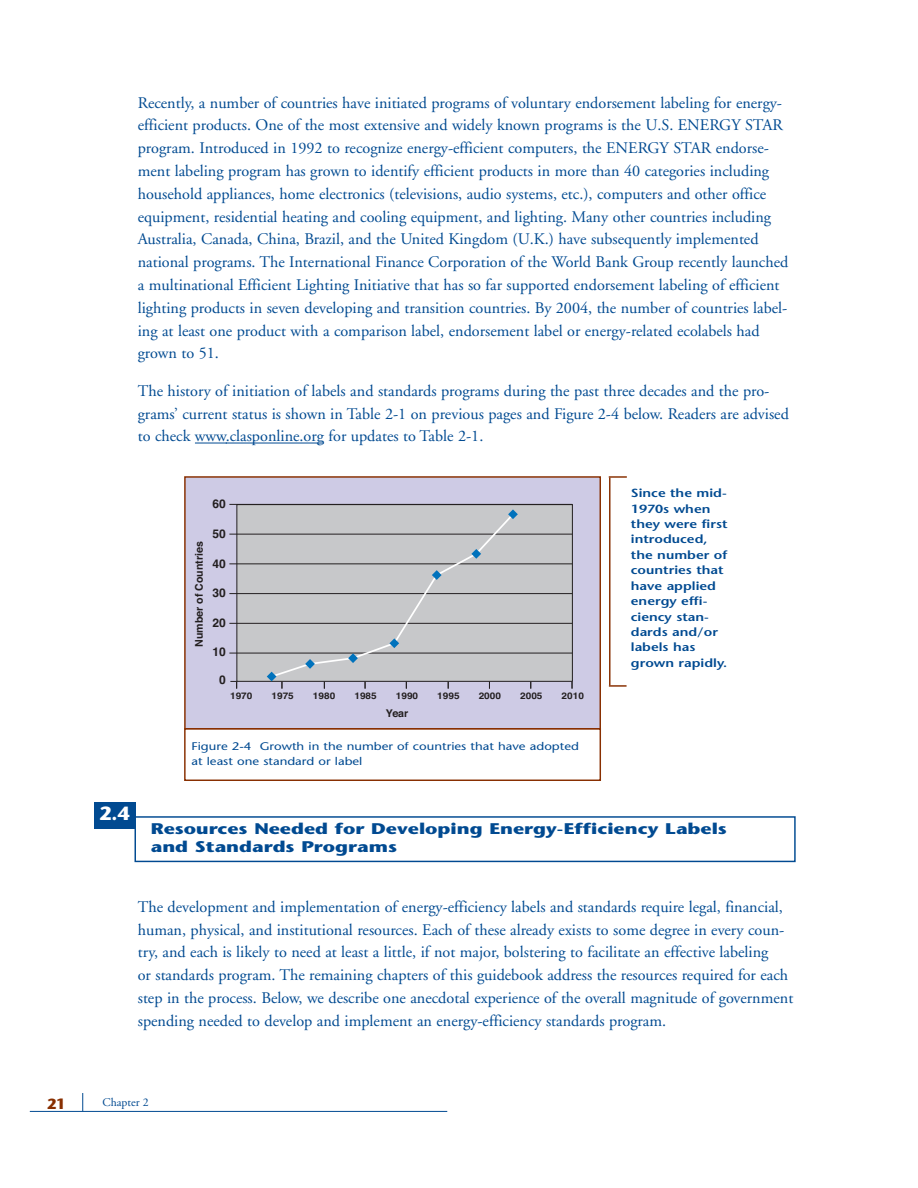
<style>
.page{position:relative;width:918px;height:1188px;background:#fff}
.page>*{position:absolute;margin:0;border:0;box-sizing:border-box;transform-origin:0 0}
.t1{font:700 19.05px "Stone Sans";color:#fff}
.t2{font:16.2px/22.8px "Adobe Garamond";color:#014a91}
.t3{font:700 15.45px/18.5px "Stone Sans";color:#014a91;scale:1.26 1}
.t4{font:700 14.7px "Stone Sans";color:#882f01}
.t5{font:700 12px "Helvetica";color:#231f20}
.t6{font:600 11.7px/15.5px "Stone Sans";color:#014a91;scale:1.2 1}
.t7{font:11.7px "Adobe Garamond";color:#014a91}
.t8{font:10.95px/15.5px "Stone Sans";color:#014a91;scale:1.2 1}
.t9{font:700 10.65px "Helvetica";color:#231f20}
.t10{font:700 9.15px "Helvetica";color:#231f20;scale:1.1 1}
</style>
<div class="page">
<hr style="left:30px;top:1111px;width:417px;height:1px;background:#014a91">
<svg style="left:82px;top:1093px;width:1px;height:18px"></svg>
<hr style="left:195px;top:443px;width:32px;height:1px;background:#014a91">
<hr style="left:226px;top:443px;width:98px;height:1px;background:#014a91">
<div style="left:185px;top:477px;width:415px;height:252px;background:#cecbe5"></div>
<div style="left:237px;top:505px;width:335px;height:176px;background:#c7c8ca"></div>
<hr style="left:229px;top:653px;width:343px;height:1px;background:#231f20">
<hr style="left:229px;top:623px;width:343px;height:1px;background:#231f20">
<hr style="left:229px;top:593px;width:343px;height:1px;background:#231f20">
<hr style="left:229px;top:564px;width:343px;height:1px;background:#231f20">
<hr style="left:229px;top:534px;width:343px;height:1px;background:#231f20">
<hr style="left:229px;top:504px;width:343px;height:1px;background:#231f20">
<svg style="left:230px;top:681px;width:7px;height:8px"></svg>
<svg style="left:267px;top:509px;width:251px;height:180px"></svg>
<div style="left:184px;top:476px;width:417px;height:253px;border:1px solid #882f01"></div>
<svg style="left:609px;top:476px;width:18px;height:2px"></svg>
<div style="left:184px;top:728px;width:417px;height:53px;border:1px solid #882f01"></div>
<hr style="left:609px;top:478px;width:2px;height:207px;background:#882f01">
<svg style="left:609px;top:685px;width:18px;height:2px"></svg>
<div style="left:95px;top:802px;width:41px;height:26px;background:#014a91"></div>
<div style="left:135px;top:816px;width:661px;height:46px;border:1px solid #014a91"></div>
<p class="t2" style="left:138px;top:93px;width:652px">Recently, a number of countries have initiated programs of voluntary endorsement labeling for energy&shy;efficient products. One of the most extensive and widely known programs is the U.S. ENERGY STAR program. Introduced in 1992 to recognize energy-efficient computers, the ENERGY STAR endorse&shy;ment labeling program has grown to identify efficient products in more than 40 categories including household appliances, home electronics (televisions, audio systems, etc.), computers and other office equipment, residential heating and cooling equipment, and lighting. Many other countries including Australia, Canada, China, Brazil, and the United Kingdom (U.K.) have subsequently implemented national programs. The International Finance Corporation of the World Bank Group recently launched a multinational Efficient Lighting Initiative that has so far supported endorsement labeling of efficient lighting products in seven developing and transition countries. By 2004, the number of countries label&shy;ing at least one product with a comparison label, endorsement label or energy-related ecolabels had grown to 51.</p>
<p class="t2" style="left:138px;top:381px;width:653px">The history of initiation of labels and standards programs during the past three decades and the pro&shy;grams’ current status is shown in Table 2-1 on previous pages and Figure 2-4 below. Readers are advised to check www.clasponline.org for updates to Table 2-1.</p>
<p class="t1" style="left:100px;top:806px;width:32px">2.4</p>
<p class="t9" style="left:195px;top:647px;width:107px;rotate:-90deg">Number of Countries</p>
<p class="t5" style="left:212px;top:499px;width:15px">60</p>
<p class="t5" style="left:212px;top:529px;width:15px">50</p>
<p class="t5" style="left:212px;top:559px;width:15px">40</p>
<p class="t5" style="left:212px;top:588px;width:15px">30</p>
<p class="t5" style="left:212px;top:618px;width:15px">20</p>
<p class="t5" style="left:212px;top:647px;width:15px">10</p>
<p class="t5" style="left:219px;top:675px;width:8px">0</p>
<p class="t10" style="left:230px;top:692px;width:22px">1970</p>
<p class="t10" style="left:272px;top:692px;width:22px">1975</p>
<p class="t10" style="left:313px;top:692px;width:22px">1980</p>
<p class="t10" style="left:354px;top:692px;width:22px">1985</p>
<p class="t10" style="left:396px;top:692px;width:22px">1990</p>
<p class="t10" style="left:437px;top:692px;width:22px">1995</p>
<p class="t10" style="left:479px;top:692px;width:22px">2000</p>
<p class="t10" style="left:520px;top:692px;width:22px">2005</p>
<p class="t10" style="left:562px;top:692px;width:22px">2010</p>
<p class="t9" style="left:386px;top:709px;width:24px">Year</p>
<p class="t8" style="left:191px;top:739px;width:324px">Figure 2-4 Growth in the number of countries that have adopted at least one standard or label</p>
<p class="t6" style="left:631px;top:487px;width:82px">Since the mid-<br>1970s when they were first introduced, the number of countries that have applied energy effi&shy;ciency stan&shy;dards and/or labels has grown rapidly.</p>
<p class="t3" style="left:151px;top:821px;width:459px">Resources Needed for Developing Energy-Efficiency Labels and Standards Programs</p>
<p class="t2" style="left:138px;top:897px;width:657px">The development and implementation of energy-efficiency labels and standards require legal, financial, human, physical, and institutional resources. Each of these already exists to some degree in every coun&shy;try, and each is likely to need at least a little, if not major, bolstering to facilitate an effective labeling<br>or standards program. The remaining chapters of this guidebook address the resources required for each step in the process. Below, we describe one anecdotal experience of the overall magnitude of government spending needed to develop and implement an energy-efficiency standards program.</p>
<p class="t4" style="left:47px;top:1098px;width:20px">21</p>
<p class="t7" style="left:103px;top:1097px;width:48px">Chapter 2</p>
</div>
